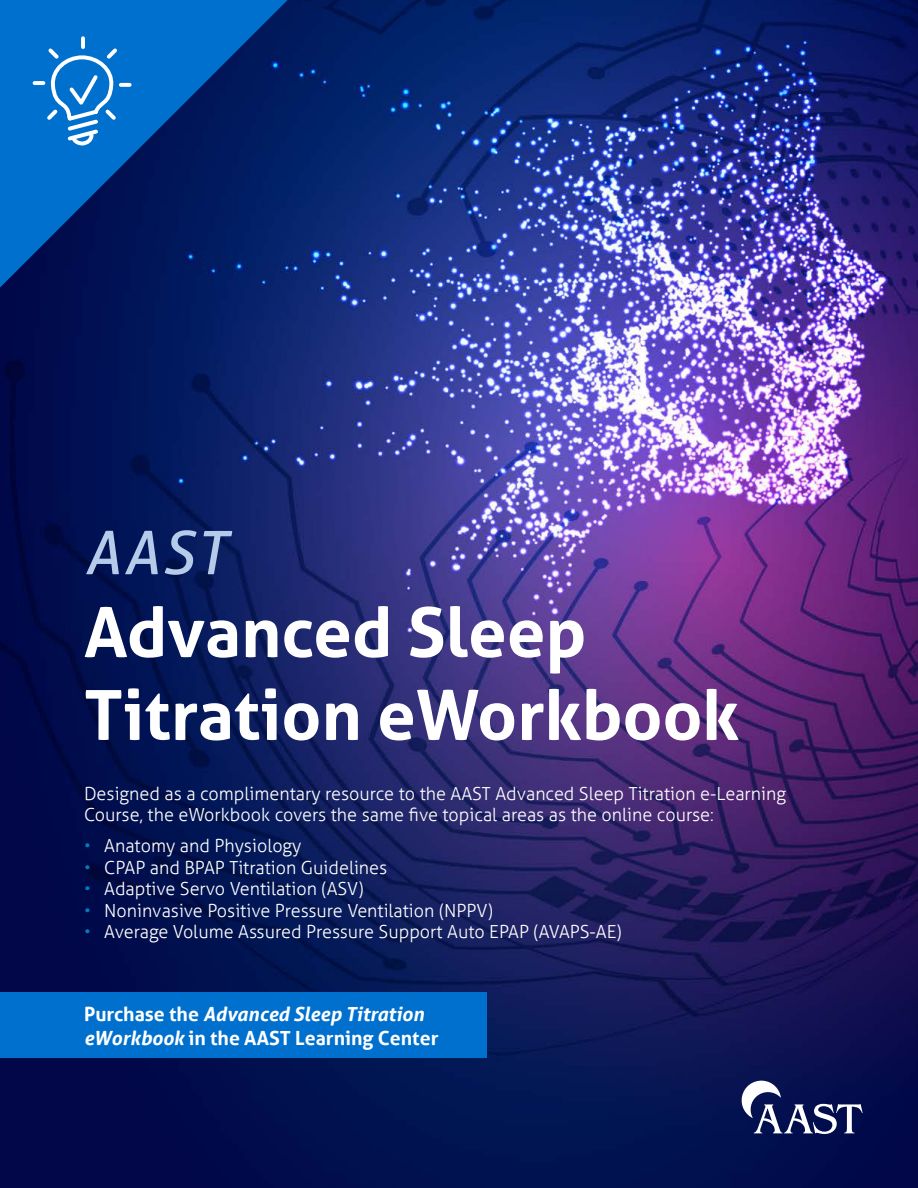
<style>
.page{position:relative;width:918px;height:1188px;background:#fff}
.page>*{position:absolute;margin:0;border:0;box-sizing:border-box;transform-origin:0 0}
.t1{font:700 69px/82.8px "Aller";color:#fff}
.t2{font:italic 60px "Aller";color:#b6cbea}
.t3{font:700 19.5px/23.4px "Aller";color:#fff}
.t4{font:300 18px/21.6px "Aller";color:#fff}
.s1{color:#007dc3}
.s2{font-style:italic}
</style>
<div class="page">
<img style="left:0;top:0;width:918px;height:1188px">
<svg style="left:0;top:0;width:288px;height:288px;background:#003c8b"></svg>
<svg style="left:31px;top:34px;width:103px;height:113px;background:#2283d4"></svg>
<div style="left:0;top:992px;width:487px;height:66px;background:#0070ce"></div>
<svg style="left:742px;top:1081px;width:121px;height:53px"></svg>
<h2 class="t2" style="left:84px;top:516px;width:144px">AAST</h2>
<h1 class="t1" style="left:84px;top:591px;width:657px">Advanced Sleep<br>Titration eWorkbook</h1>
<p class="t4" style="left:84px;top:783px;width:704px">Designed as a complimentary resource to the AAST Advanced Sleep Titration e-Learning<br>Course, the eWorkbook covers the same five topical areas as the online course:</p>
<p class="t4" style="left:84px;top:835px;width:219px"><span class="s1">•</span> Anatomy and Physiology</p>
<p class="t4" style="left:84px;top:857px;width:305px"><span class="s1">•</span> CPAP and BPAP Titration Guidelines</p>
<p class="t4" style="left:84px;top:878px;width:281px"><span class="s1">•</span> Adaptive Servo Ventilation (ASV)</p>
<p class="t4" style="left:84px;top:900px;width:410px"><span class="s1">•</span> Noninvasive Positive Pressure Ventilation (NPPV)</p>
<p class="t4" style="left:84px;top:921px;width:539px"><span class="s1">•</span> Average Volume Assured Pressure Support Auto EPAP (AVAPS-AE)</p>
<p class="t3" style="left:84px;top:1002px;width:356px">Purchase the <span class="s2">Advanced Sleep Titration eWorkbook</span> in the AAST Learning Center</p>
</div>
